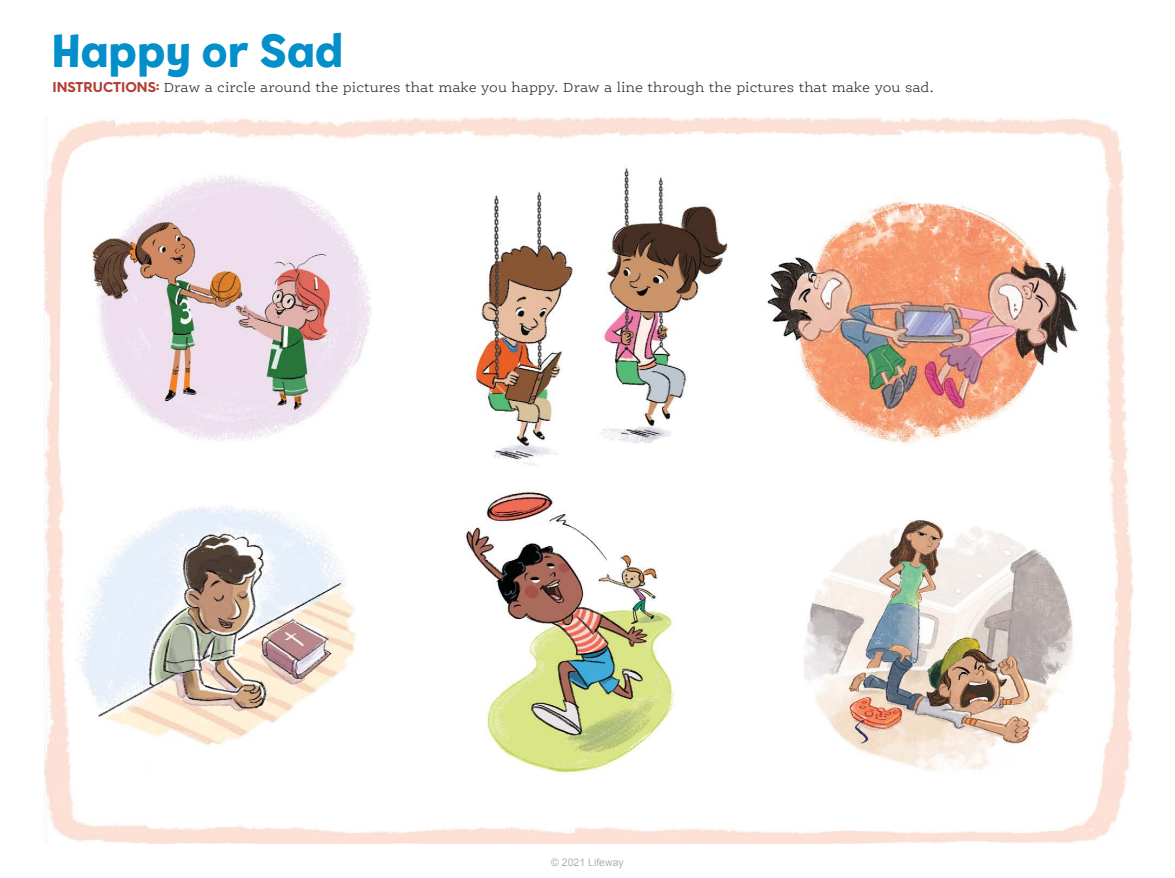
<style>
.page{position:relative;width:1175px;height:878px;background:#fff}
.page>*{position:absolute;margin:0;border:0;box-sizing:border-box;transform-origin:0 0}
.t1{font:800 48px "Tobi Pro";letter-spacing:.01em;color:#038fc9}
.Instructions{font:300 14.25px "Ernestine Pro";color:#292829}
.t2{font:10.5px "Arial";color:#b2b2b2}
.s1{font-family:"Hurme Geometric Sans 4";font-weight:700;color:#b33f36}
</style>
<div class="page">
<img style="left:45px;top:117px;width:1088px;height:726px">
<p class="t1" style="left:52px;top:19px;width:292px">Happy or Sad</p>
<p class="Instructions" style="left:52px;top:79px;width:883px"><span class="s1">INSTRUCTIONS:</span> Draw a circle around the pictures that make you happy. Draw a line through the pictures that make you sad.</p>
<p class="t2" style="left:551px;top:855px;width:74px">© 2021 Lifeway</p>
</div>
